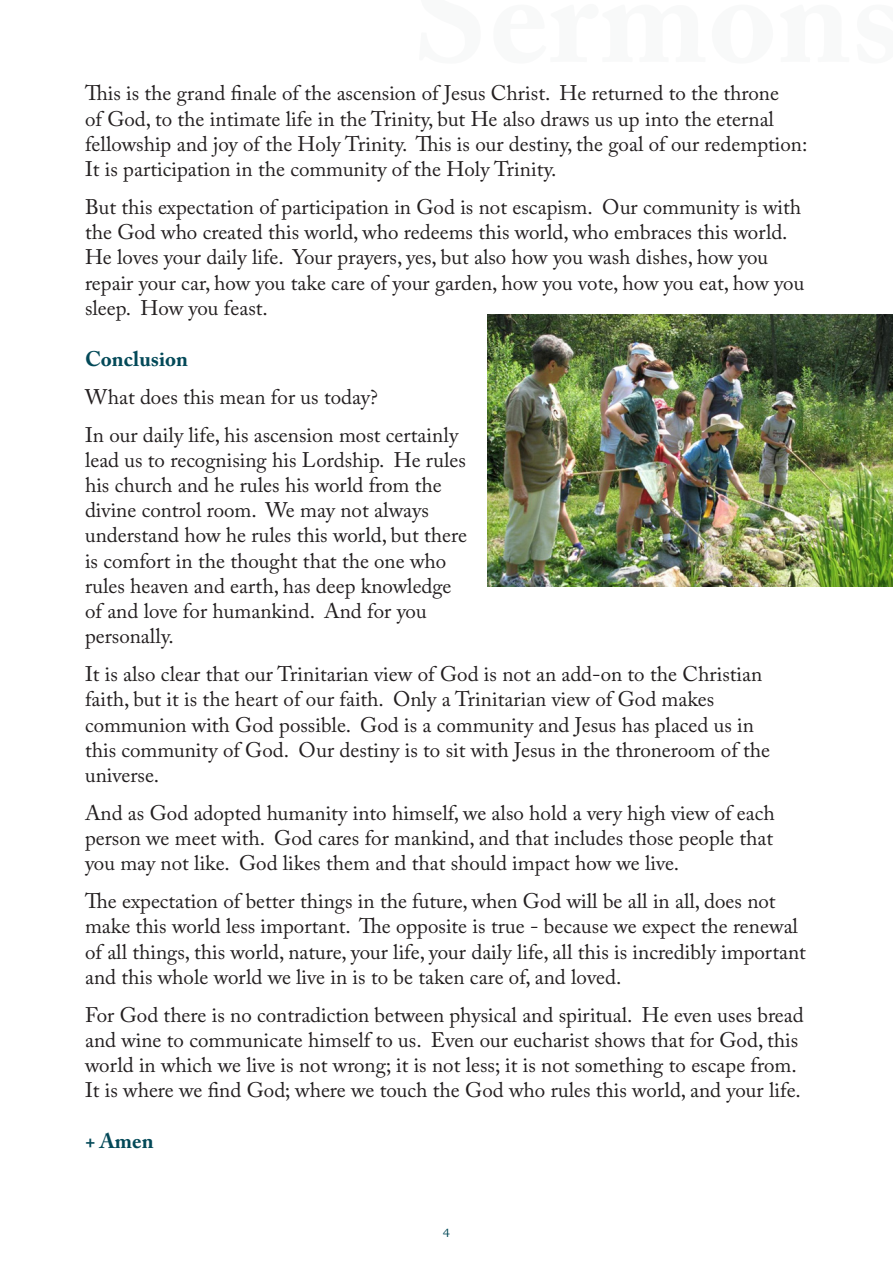
<style>
.page{position:relative;width:893px;height:1263px;background:#fff}
.page>*{position:absolute;margin:0;border:0;box-sizing:border-box;transform-origin:0 0}
.t1{font:21px/25.2px "Adobe Caslon Pro";color:#231f20}
.t2{font:700 21px "Adobe Caslon Pro";color:#034958}
.t3{font:12px "Bookman Old Style";color:#034958}
</style>
<div class="page">
<img style="left:488px;top:315px;width:405px;height:271px">
<p class="t1" style="left:85px;top:81px;width:724px">This is the grand finale of the ascension of Jesus Christ. He returned to the throne<br>of God, to the intimate life in the Trinity, but He also draws us up into the eternal fellowship and joy of the Holy Trinity. This is our destiny, the goal of our redemption:<br>It is participation in the community of the Holy Trinity.</p>
<p class="t1" style="left:85px;top:194px;width:721px">But this expectation of participation in God is not escapism. Our community is with the God who created this world, who redeems this world, who embraces this world.<br>He loves your daily life. Your prayers, yes, but also how you wash dishes, how you repair your car, how you take care of your garden, how you vote, how you eat, how you sleep. How you feast.</p>
<p class="t2" style="left:85px;top:346px;width:104px">Conclusion</p>
<p class="t1" style="left:85px;top:377px;width:375px;line-height:38px">What does this mean for us today?<br>In our daily life, his ascension most certainly</p>
<p class="t1" style="left:85px;top:447px;width:384px">lead us to recognising his Lordship. He rules his church and he rules his world from the divine control room. We may not always understand how he rules this world, but there is comfort in the thought that the one who rules heaven and earth, has deep knowledge of and love for humankind. And for you personally.</p>
<p class="t1" style="left:85px;top:661px;width:687px">It is also clear that our Trinitarian view of God is not an add-on to the Christian faith, but it is the heart of our faith. Only a Trinitarian view of God makes communion with God possible. God is a community and Jesus has placed us in this community of God. Our destiny is to sit with Jesus in the throneroom of the universe.</p>
<p class="t1" style="left:85px;top:800px;width:691px;text-align:justify">And as God adopted humanity into himself, we also hold a very high view of each person we meet with. God cares for mankind, and that includes those people that you may not like. God likes them and that should impact how we live.</p>
<p class="t1" style="left:85px;top:888px;width:722px">The expectation of better things in the future, when God will be all in all, does not make this world less important. The opposite is true - because we expect the renewal of all things, this world, nature, your life, your daily life, all this is incredibly important and this whole world we live in is to be taken care of, and loved.</p>
<p class="t1" style="left:85px;top:1002px;width:720px">For God there is no contradiction between physical and spiritual. He even uses bread and wine to communicate himself to us. Even our eucharist shows that for God, this world in which we live is not wrong; it is not less; it is not something to escape from.<br>It is where we find God; where we touch the God who rules this world, and your life.</p>
<p class="t2" style="left:85px;top:1128px;width:70px">+ Amen</p>
<p class="t3" style="left:443px;top:1225px;width:9px">4</p>
</div>
